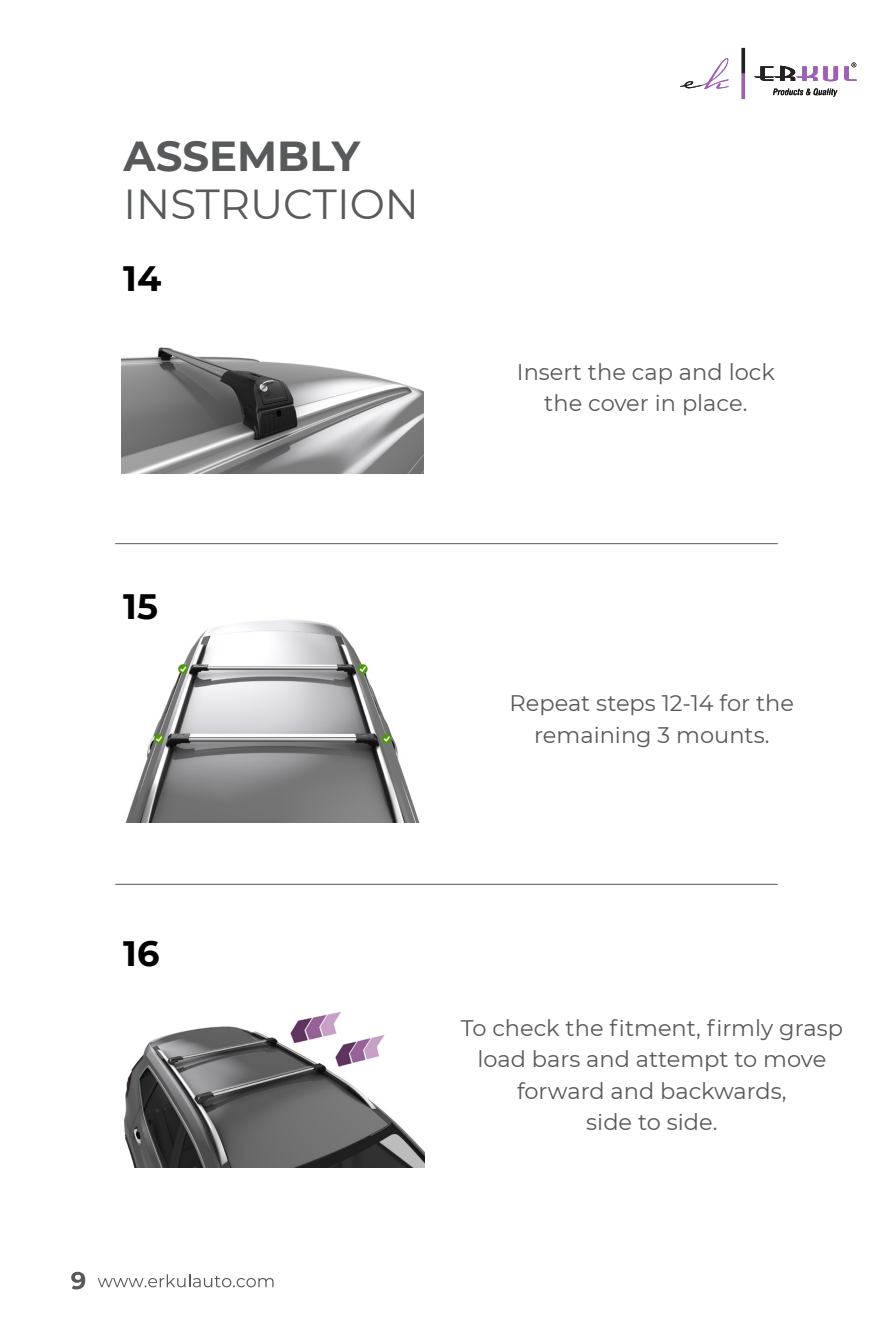
<style>
.page{position:relative;width:893px;height:1340px;background:#fff}
.page>*{position:absolute;margin:0;border:0;box-sizing:border-box;transform-origin:0 0}
.t1{font:41.85px "Montserrat";color:#58595b}
.t2{font:700 41.85px "Montserrat";color:#58595b}
.t3{font:700 35.1px "Montserrat";color:#000}
.t4{font:22.5px/31.5px "Montserrat";color:#58595b;text-align:center}
</style>
<div class="page">
<svg style="left:98px;top:1274px;width:176px;height:13px"></svg>
<svg style="left:71px;top:1271px;width:14px;height:18px"></svg>
<img style="left:122px;top:347px;width:301px;height:127px">
<hr style="left:115px;top:543px;width:663px;height:1px;background:#58595b">
<hr style="left:115px;top:884px;width:663px;height:1px;background:#58595b">
<hr style="left:742px;top:48px;width:3px;height:25px;background:#241f21">
<hr style="left:742px;top:73px;width:3px;height:26px;background:#9e60b4">
<svg style="left:754px;top:66px;width:84px;height:15px"></svg>
<svg style="left:680px;top:58px;width:49px;height:31px"></svg>
<svg style="left:773px;top:88px;width:64px;height:9px"></svg>
<svg style="left:844px;top:62px;width:13px;height:19px"></svg>
<img style="left:126px;top:620px;width:294px;height:202px">
<div style="left:96px;top:620px;width:47px;height:50px;background:#fff"></div>
<img style="left:124px;top:1011px;width:300px;height:156px">
<h1 class="t2" style="left:124px;top:126px;width:238px">ASSEMBLY</h1>
<h1 class="t1" style="left:124px;top:175px;width:297px">INSTRUCTION</h1>
<h2 class="t3" style="left:123px;top:254px;width:40px">14</h2>
<h2 class="t3" style="left:123px;top:581px;width:36px">15</h2>
<p class="t4" style="left:517px;top:355px;width:259px">Insert the cap and lock the cover in place.</p>
<p class="t4" style="left:510px;top:686px;width:286px">Repeat steps 12-14 for the remaining 3 mounts.</p>
<h2 class="t3" style="left:123px;top:928px;width:38px">16</h2>
<p class="t4" style="left:461px;top:1011px;width:384px">To check the fitment, firmly grasp load bars and attempt to move forward and backwards,<br>side to side.</p>
</div>
